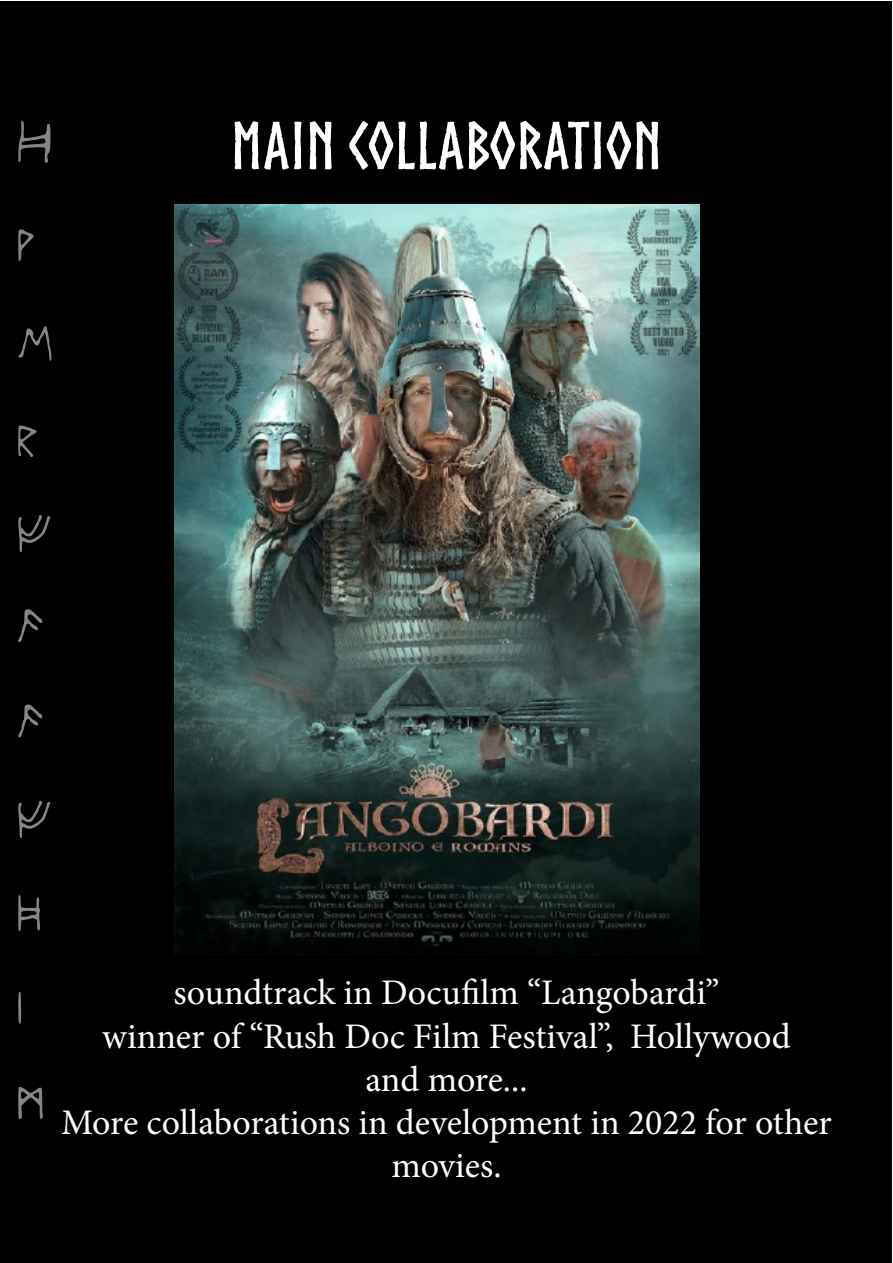
<style>
.page{position:relative;width:893px;height:1263px;background:#fff}
.page>*{position:absolute;margin:0;border:0;box-sizing:border-box;transform-origin:0 0}
.t1{font:79.35px/95.2px "Ancient Runes";color:#858584}
.t2{font:700 64.5px "Norse";color:#fff}
.t3{font:36px/43.2px "Minion Pro";color:#fff;text-align:center}
</style>
<div class="page">
<div style="left:0;top:1px;width:891px;height:1261px;background:#000"></div>
<img style="left:175px;top:204px;width:525px;height:745px">
<h1 class="t1" style="left:18px;top:101px;width:36px">H v e r f a a f h i m</h1>
<h2 class="t2" style="left:231px;top:111px;width:433px">MAIN COLLABORATION</h2>
<p class="t3" style="left:61px;top:971px;width:772px">soundtrack in Docufilm “Langobardi”<br>winner of “Rush Doc Film Festival”, Hollywood<br>and more...<br>More collaborations in development in 2022 for other movies.</p>
</div>
